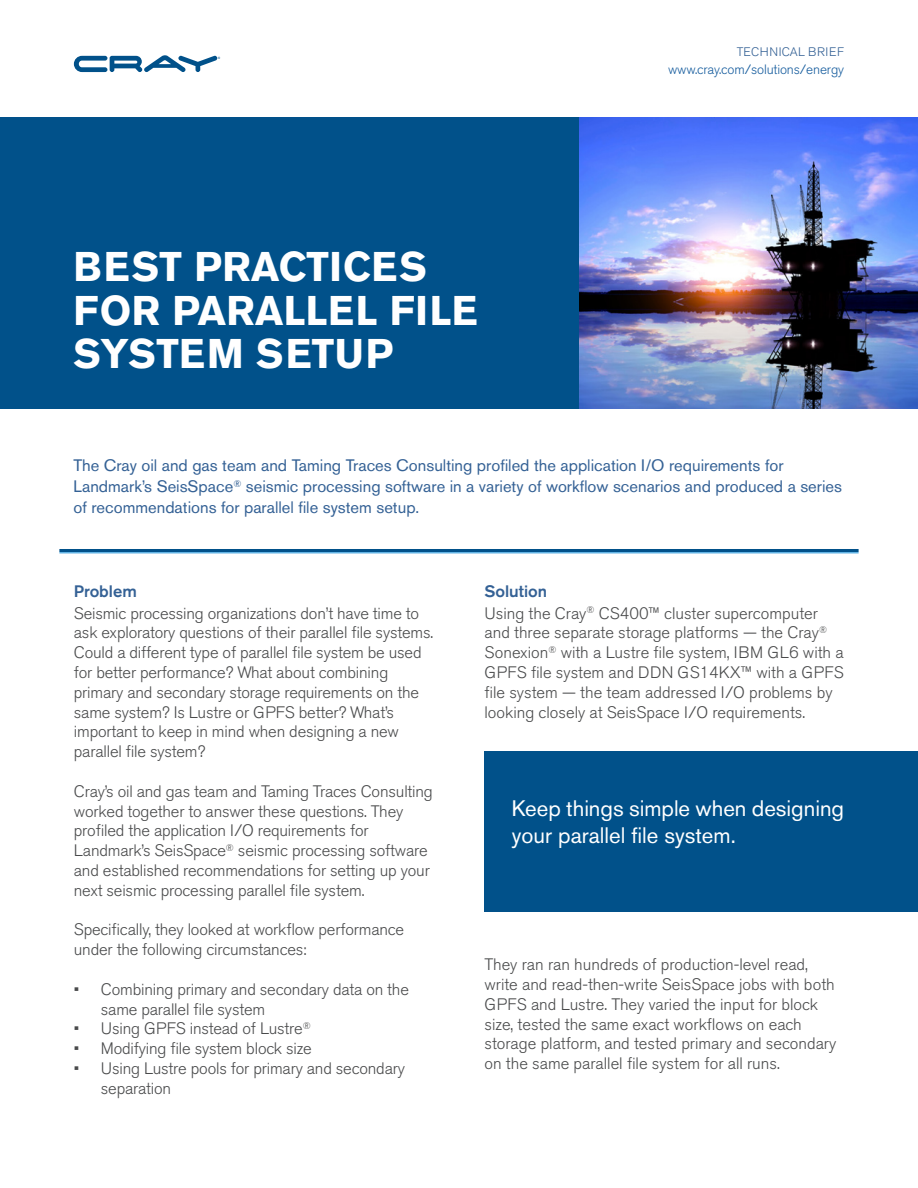
<style>
.page{position:relative;width:918px;height:1188px;background:#fff}
.page>*{position:absolute;margin:0;border:0;box-sizing:border-box;transform-origin:0 0}
.Body_Text{font:700 41.1px/43.5px "Akzidenz Grotesk BE";letter-spacing:.01em;color:#fff}
.t1{font:22.2px/26.7px "Akzidenz Grotesk BE";color:#fff}
.Body_Text-2{font:300 16.5px/19.8px "Akzidenz Grotesk BE";letter-spacing:-.01em;color:#494a4b}
.Body_Text-3{font:16.5px/21px "Akzidenz Grotesk BE";color:#346195}
.t2{font:500 16.5px "Akzidenz Grotesk BE";color:#346195}
.Body_Text-4{font:300 13.5px "Akzidenz Grotesk BE";letter-spacing:-.01em;color:#175d9e}
.Body_Text-5{font:300 12.3px "Akzidenz Grotesk BE";letter-spacing:.04em;color:#346195}
</style>
<div class="page">
<div style="left:0;top:117px;width:581px;height:292px;background:#01518a"></div>
<hr style="left:59px;top:552px;width:800px;height:2px;background:#61b3e4">
<hr style="left:59px;top:549px;width:800px;height:3px;background:#01518a">
<div style="left:484px;top:752px;width:434px;height:160px;background:#01518a"></div>
<svg style="left:74px;top:55px;width:146px;height:17px"></svg>
<img style="left:580px;top:117px;width:338px;height:292px">
<p class="Body_Text" style="left:74px;top:245px;width:406px">BEST PRACTICES<br>FOR PARALLEL FILE<br>SYSTEM SETUP</p>
<p class="Body_Text-5" style="left:737px;top:45px;width:109px">TECHNICAL BRIEF</p>
<p class="Body_Text-4" style="left:668px;top:62px;width:177px">www.cray.com/solutions/energy</p>
<p class="Body_Text-3" style="left:74px;top:455px;width:770px">The Cray oil and gas team and Taming Traces Consulting profiled the application I/O requirements for<br>Landmark’s SeisSpace<sup>®</sup> seismic processing software in a variety of workflow scenarios and produced a series of recommendations for parallel file system setup.</p>
<p class="t2" style="left:74px;top:581px;width:64px">Problem</p>
<p class="Body_Text-2" style="left:74px;top:603px;width:361px">Seismic processing organizations don’t have time to ask exploratory questions of their parallel file systems.<br>Could a different type of parallel file system be used for better performance? What about combining primary and secondary storage requirements on the same system? Is Lustre or GPFS better? What’s important to keep in mind when designing a new parallel file system?</p>
<p class="Body_Text-2" style="left:74px;top:782px;width:361px">Cray’s oil and gas team and Taming Traces Consulting worked together to answer these questions. They profiled the application I/O requirements for Landmark’s SeisSpace<sup>®</sup> seismic processing software and established recommendations for setting up your next seismic processing parallel file system.</p>
<p class="Body_Text-2" style="left:74px;top:920px;width:332px">Specifically, they looked at workflow performance under the following circumstances:</p>
<p class="Body_Text-2" style="left:101px;top:980px;width:310px;text-indent:-27px">• Combining primary and secondary data on the same parallel file system</p>
<p class="Body_Text-2" style="left:74px;top:1019px;width:238px">• Using GPFS instead of Lustre<sup>®</sup></p>
<p class="Body_Text-2" style="left:74px;top:1039px;width:239px">• Modifying file system block size</p>
<p class="Body_Text-2" style="left:101px;top:1059px;width:306px;text-indent:-27px">• Using Lustre pools for primary and secondary separation</p>
<p class="t2" style="left:484px;top:581px;width:64px">Solution</p>
<p class="Body_Text-2" style="left:484px;top:603px;width:361px">Using the Cray<sup>®</sup> CS400™ cluster supercomputer and three separate storage platforms — the Cray<sup>® </sup>Sonexion<sup>®</sup> with a Lustre file system, IBM GL6 with a GPFS file system and DDN GS14KX™ with a GPFS file system — the team addressed I/O problems by looking closely at SeisSpace I/O requirements.</p>
<p class="t1" style="left:512px;top:795px;width:334px">Keep things simple when designing your parallel file system.</p>
<p class="Body_Text-2" style="left:484px;top:955px;width:353px">They ran ran hundreds of production-level read, write and read-then-write SeisSpace jobs with both GPFS and Lustre. They varied the input for block size, tested the same exact workflows on each storage platform, and tested primary and secondary on the same parallel file system for all runs.</p>
</div>
